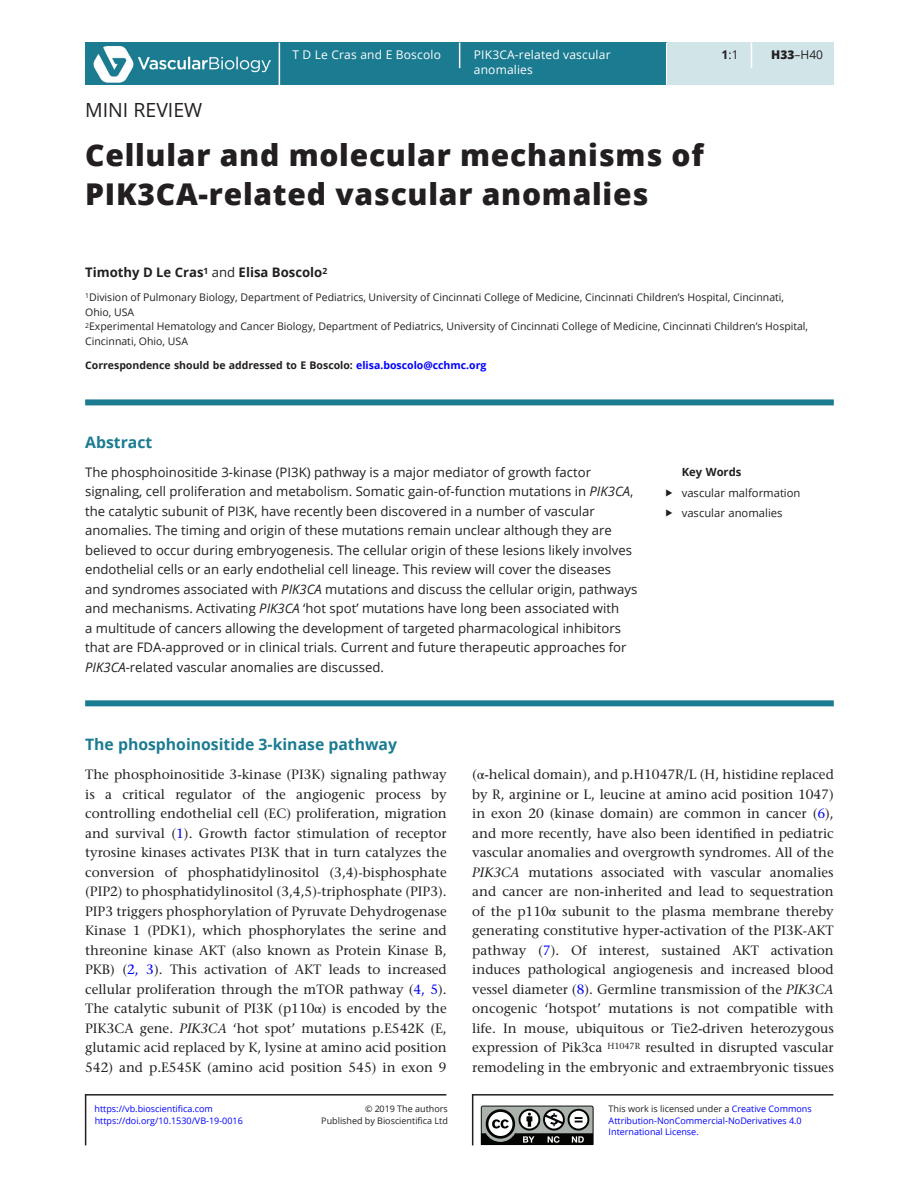
<style>
.page{position:relative;width:919px;height:1187px;background:#fff}
.page>*{position:absolute;margin:0;border:0;box-sizing:border-box;transform-origin:0 0}
.CT{font:800 30px/39px "Open Sans";letter-spacing:.025em;color:#231f20}
.AT{font:19.5px "Open Sans";color:#231f20}
.H1_Rule{font:700 15.75px "Open Sans";color:#1b7b91}
.ABS_H{font:700 15.75px "Open Sans";color:#1b7b91}
.TXT{font:500 13.5px/19.5px "Stone Serif Std";color:#231f20;text-align:justify}
.ABS_TXT{font:13.2px/19.5px "Open Sans";color:#231f20}
.AU{font:700 13.2px "Open Sans";color:#231f20}
.t1{font:12px/14.7px "Open Sans";letter-spacing:.015em;color:#fff}
.t2{font:12px "Open Sans";color:#231f20}
.t3{font:11.25px "Open Sans";color:#231f20}
.Keywords_Head{font:700 11.25px "Open Sans";color:#231f20}
.Address{font:10.5px/14.7px "Open Sans";color:#231f20}
.Corres{font:700 10.5px "Open Sans";color:#231f20}
.t4{font:9px/11.1px "Open Sans";color:#00f}
.t5{font:9px/11.9px "Open Sans";color:#231f20;text-align:right}
.s1{font-weight:700}
.s2{font-weight:800}
.s3{font-weight:400}
.s4{color:#00f}
.s5{font-style:italic}
.s6{font-family:"STIX General";font-weight:400}
.s7{color:#231f20}
</style>
<div class="page">
<div style="left:85px;top:43px;width:748px;height:42px;background:#1b7b91"></div>
<hr style="left:278px;top:43px;width:2px;height:42px;background:#fff">
<hr style="left:666px;top:43px;width:1px;height:42px;background:#fff">
<svg style="left:459px;top:43px;width:1px;height:25px"></svg>
<div style="left:667px;top:43px;width:166px;height:42px;background:#d1e5e9"></div>
<hr style="left:750px;top:43px;width:2px;height:25px;background:#fff">
<img style="left:93px;top:46px;width:177px;height:37px">
<div style="left:85px;top:399px;width:748px;height:6px;background:#1b7b91"></div>
<div style="left:85px;top:700px;width:748px;height:6px;background:#1b7b91"></div>
<svg style="left:481px;top:1105px;width:113px;height:40px"></svg>
<hr style="left:85px;top:1093px;width:361px;height:2px;background:#231f20">
<hr style="left:472px;top:1093px;width:361px;height:2px;background:#231f20">
<hr style="left:472px;top:1093px;width:1px;height:52px;background:#231f20">
<hr style="left:85px;top:1093px;width:1px;height:52px;background:#231f20">
<p class="t1" style="left:292px;top:47px;width:150px">T D Le Cras and E Boscolo</p>
<p class="t1" style="left:474px;top:47px;width:138px">PIK3CA-related vascular anomalies</p>
<p class="t2" style="left:721px;top:47px;width:19px"><span class="s1">1</span>:1</p>
<p class="t2" style="left:771px;top:47px;width:53px"><span class="s2">H33</span>–H40</p>
<p class="AT" style="left:85px;top:97px;width:119px">MINI REVIEW</p>
<p class="CT" style="left:85px;top:134px;width:620px">Cellular and molecular mechanisms of<br>PIK3CA-related vascular anomalies</p>
<p class="AU" style="left:85px;top:263px;width:243px">Timothy D Le Cras<sup>1</sup> <span class="s3">and</span> Elisa Boscolo<sup>2</sup></p>
<p class="Address" style="left:85px;top:290px;width:700px"><sup>1</sup>Division of Pulmonary Biology, Department of Pediatrics, University of Cincinnati College of Medicine, Cincinnati Children’s Hospital, Cincinnati,<br>Ohio, USA</p>
<p class="Address" style="left:85px;top:319px;width:724px"><sup>2</sup>Experimental Hematology and Cancer Biology, Department of Pediatrics, University of Cincinnati College of Medicine, Cincinnati Children’s Hospital,<br>Cincinnati, Ohio, USA</p>
<p class="Corres" style="left:85px;top:357px;width:403px">Correspondence should be addressed to E Boscolo: <span class="s4">elisa.boscolo@cchmc.org</span></p>
<p class="ABS_H" style="left:85px;top:431px;width:69px">Abstract</p>
<p class="ABS_TXT" style="left:85px;top:462px;width:553px">The phosphoinositide 3-kinase (PI3K) pathway is a major mediator of growth factor signaling, cell proliferation and metabolism. Somatic gain-of-function mutations in <span class="s5">PIK3CA</span>, the catalytic subunit of PI3K, have recently been discovered in a number of vascular anomalies. The timing and origin of these mutations remain unclear although they are believed to occur during embryogenesis. The cellular origin of these lesions likely involves endothelial cells or an early endothelial cell lineage. This review will cover the diseases and syndromes associated with <span class="s5">PIK3CA</span> mutations and discuss the cellular origin, pathways and mechanisms. Activating <span class="s5">PIK3CA</span> ‘hot spot’ mutations have long been associated with<br>a multitude of cancers allowing the development of targeted pharmacological inhibitors that are FDA-approved or in clinical trials. Current and future therapeutic approaches for <span class="s5">PIK3CA</span>-related vascular anomalies are discussed.</p>
<p class="Keywords_Head" style="left:681px;top:464px;width:61px">Key Words</p>
<p class="t3" style="left:681px;top:485px;width:120px">vascular malformation</p>
<p class="t3" style="left:681px;top:505px;width:102px">vascular anomalies</p>
<p class="H1_Rule" style="left:85px;top:733px;width:313px">The phosphoinositide 3-kinase pathway</p>
<p class="TXT" style="left:85px;top:764px;width:363px">The phosphoinositide 3-kinase (PI3K) signaling pathway is a critical regulator of the angiogenic process by controlling endothelial cell (EC) proliferation, migration and survival (<span class="s4">1</span>). Growth factor stimulation of receptor tyrosine kinases activates PI3K that in turn catalyzes the conversion of phosphatidylinositol (3,4)<span class="s6">‐</span>bisphosphate (PIP2) to phosphatidylinositol (3,4,5)<span class="s6">‐</span>triphosphate (PIP3).<br>PIP3 triggers phosphorylation of Pyruvate Dehydrogenase Kinase 1 (PDK1), which phosphorylates the serine and threonine kinase AKT (also known as Protein Kinase B, PKB) (<span class="s4">2, 3</span>). This activation of AKT leads to increased cellular proliferation through the mTOR pathway (<span class="s4">4, 5</span>).<br>The catalytic subunit of PI3K (p110<span class="s6">α</span>) is encoded by the PIK3CA gene. <span class="s5">PIK3CA</span> ‘hot spot’ mutations p.E542K (E, glutamic acid replaced by K, lysine at amino acid position 542) and p.E545K (amino acid position 545) in exon 9</p>
<p class="TXT" style="left:472px;top:764px;width:363px">(<span class="s6">α</span>-helical domain), and p.H1047R/L (H, histidine replaced by R, arginine or L, leucine at amino acid position 1047) in exon 20 (kinase domain) are common in cancer (<span class="s4">6</span>), and more recently, have also been identified in pediatric vascular anomalies and overgrowth syndromes. All of the <span class="s5">PIK3CA</span> mutations associated with vascular anomalies and cancer are non-inherited and lead to sequestration of the p110<span class="s6">α</span> subunit to the plasma membrane thereby generating constitutive hyper-activation of the PI3K<span class="s6">‐</span>AKT pathway (<span class="s4">7</span>). Of interest, sustained AKT activation induces pathological angiogenesis and increased blood vessel diameter (<span class="s4">8</span>). Germline transmission of the <span class="s5">PIK3CA </span>oncogenic ‘hotspot’ mutations is not compatible with life. In mouse, ubiquitous or Tie2-driven heterozygous expression of Pik3ca <sup>H1047R</sup> resulted in disrupted vascular remodeling in the embryonic and extraembryonic tissues</p>
<p class="t4" style="left:95px;top:1103px;width:120px">https://vb.bioscientifica.com</p>
<p class="t5" style="left:321px;top:1102px;width:128px">© 2019 The authors<br>Published by Bioscientifica Ltd</p>
<p class="t4" style="left:95px;top:1114px;width:150px">https://doi.org/10.1530/VB-19-0016</p>
<p class="t4" style="left:608px;top:1103px;width:204px"><span class="s7">This work is licensed under a</span> Creative Commons<br>Attribution-NonCommercial-NoDerivatives 4.0<br>International License.</p>
</div>
